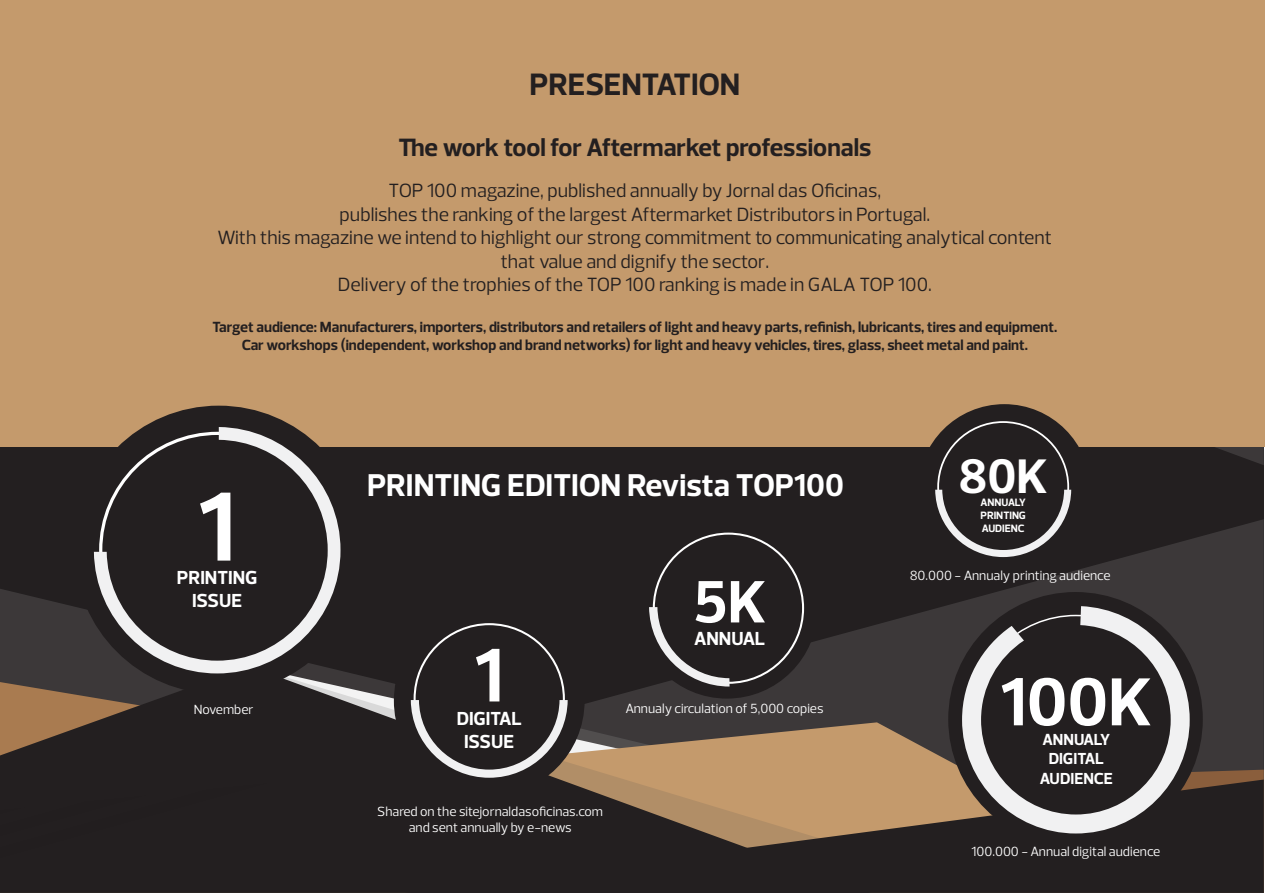
<style>
.page{position:relative;width:1265px;height:893px;background:#fff}
.page>*{position:absolute;margin:0;border:0;box-sizing:border-box;transform-origin:0 0}
.t1{font:700 99.15px "Prelo";color:#fff}
.t2{font:700 76.8px "Prelo";color:#fff}
.t3{font:700 69px "Prelo";color:#fff}
.t4{font:700 60.75px "Prelo";color:#fff}
.t5{font:700 49.35px "Prelo";color:#fff}
.t6{font:700 32.1px "Prelo";color:#fff}
.t7{font:700 31.5px "Prelo";color:#231f20}
.t8{font:700 25.5px "Prelo";color:#231f20}
.t9{font:19.5px/23.4px "Prelo";color:#231f20;text-align:center}
.t10{font:700 19.2px/23.1px "Prelo";color:#fff;text-align:center}
.t11{font:700 16.2px/19.5px "Prelo";letter-spacing:-.01em;color:#fff;text-align:center}
.t12{font:700 15px/18px "Prelo";color:#231f20;text-align:center}
.t13{font:13.5px/16.2px "Prelo";color:#fff;text-align:center}
.t14{font:700 10.8px/13px "Prelo";color:#fff;text-align:justify}
</style>
<div class="page">
<div style="left:0;top:0;width:1263px;height:893px;background:#231f20"></div>
<svg style="left:0;top:520px;width:1263px;height:146px"></svg>
<svg style="left:1194px;top:682px;width:69px;height:97px;background:#423b39"></svg>
<div style="left:870px;top:666px;width:89px;height:56px;background:#3c3839"></div>
<svg style="left:1189px;top:779px;width:74px;height:11px"></svg>
<svg style="left:0;top:666px;width:870px;height:56px;fill:#3c3839"></svg>
<svg style="left:0;top:722px;width:961px;height:126px"></svg>
<div style="left:0;top:0;width:1264px;height:446px;background:#c49a6c"></div>
<div style="left:74px;top:406px;width:289px;height:288px;background:#231f20;border-radius:50%"></div>
<div style="left:394px;top:605px;width:190px;height:191px;background:#231f20;border-radius:50%"></div>
<div style="left:636px;top:517px;width:181px;height:182px;background:#231f20;border-radius:50%"></div>
<div style="left:917px;top:404px;width:173px;height:172px;background:#231f20;border-radius:50%"></div>
<div style="left:948px;top:592px;width:254px;height:254px;background:#231f20;border-radius:50%"></div>
<svg style="left:94px;top:427px;width:246px;height:246px"></svg>
<svg style="left:411px;top:623px;width:156px;height:155px"></svg>
<svg style="left:934px;top:421px;width:136px;height:136px"></svg>
<svg style="left:649px;top:533px;width:154px;height:153px"></svg>
<svg style="left:961px;top:606px;width:228px;height:227px"></svg>
<h3 class="t7" style="left:529px;top:65px;width:212px">PRESENTATION</h3>
<h3 class="t8" style="left:398px;top:132px;width:474px">The work tool for Aftermarket professionals</h3>
<p class="t9" style="left:217px;top:179px;width:835px">TOP 100 magazine, published annually by Jornal das Oficinas,<br>publishes the ranking of the largest Aftermarket Distributors in Portugal.<br>With this magazine we intend to highlight our strong commitment to communicating analytical content that value and dignify the sector.<br>Delivery of the trophies of the TOP 100 ranking is made in GALA TOP 100.</p>
<p class="t12" style="left:212px;top:318px;width:846px">Target audience: Manufacturers, importers, distributors and retailers of light and heavy parts, refinish, lubricants, tires and equipment.<br>Car workshops (independent, workshop and brand networks) for light and heavy vehicles, tires, glass, sheet metal and paint.</p>
<h1 class="t1" style="left:198px;top:466px;width:39px">1</h1>
<p class="t10" style="left:177px;top:566px;width:82px">PRINTING<br>ISSUE</p>
<p class="t13" style="left:194px;top:702px;width:61px">November</p>
<h3 class="t6" style="left:367px;top:465px;width:478px">PRINTING EDITION Revista TOP100</h3>
<h2 class="t2" style="left:474px;top:628px;width:31px">1</h2>
<p class="t10" style="left:456px;top:707px;width:66px">DIGITAL<br>ISSUE</p>
<p class="t13" style="left:377px;top:803px;width:227px">Shared on the sitejornaldasoficinas.com and sent annually by e-news</p>
<h3 class="t4" style="left:693px;top:565px;width:75px">5K</h3>
<p class="t10" style="left:694px;top:628px;width:73px">ANNUAL</p>
<p class="t13" style="left:625px;top:700px;width:200px">Annualy circulation of 5,000 copies</p>
<h3 class="t5" style="left:958px;top:446px;width:91px">80K</h3>
<p class="t14" style="left:980px;top:496px;width:47px">ANNUALY PRINTING AUDIENC</p>
<p class="t13" style="left:909px;top:567px;width:202px">80.000 - Annualy printing audience</p>
<h3 class="t3" style="left:1000px;top:660px;width:153px">100K</h3>
<p class="t11" style="left:1039px;top:730px;width:74px">ANNUALY<br>DIGITAL<br>AUDIENCE</p>
<p class="t13" style="left:971px;top:843px;width:190px">100.000 - Annual digital audience</p>
</div>
